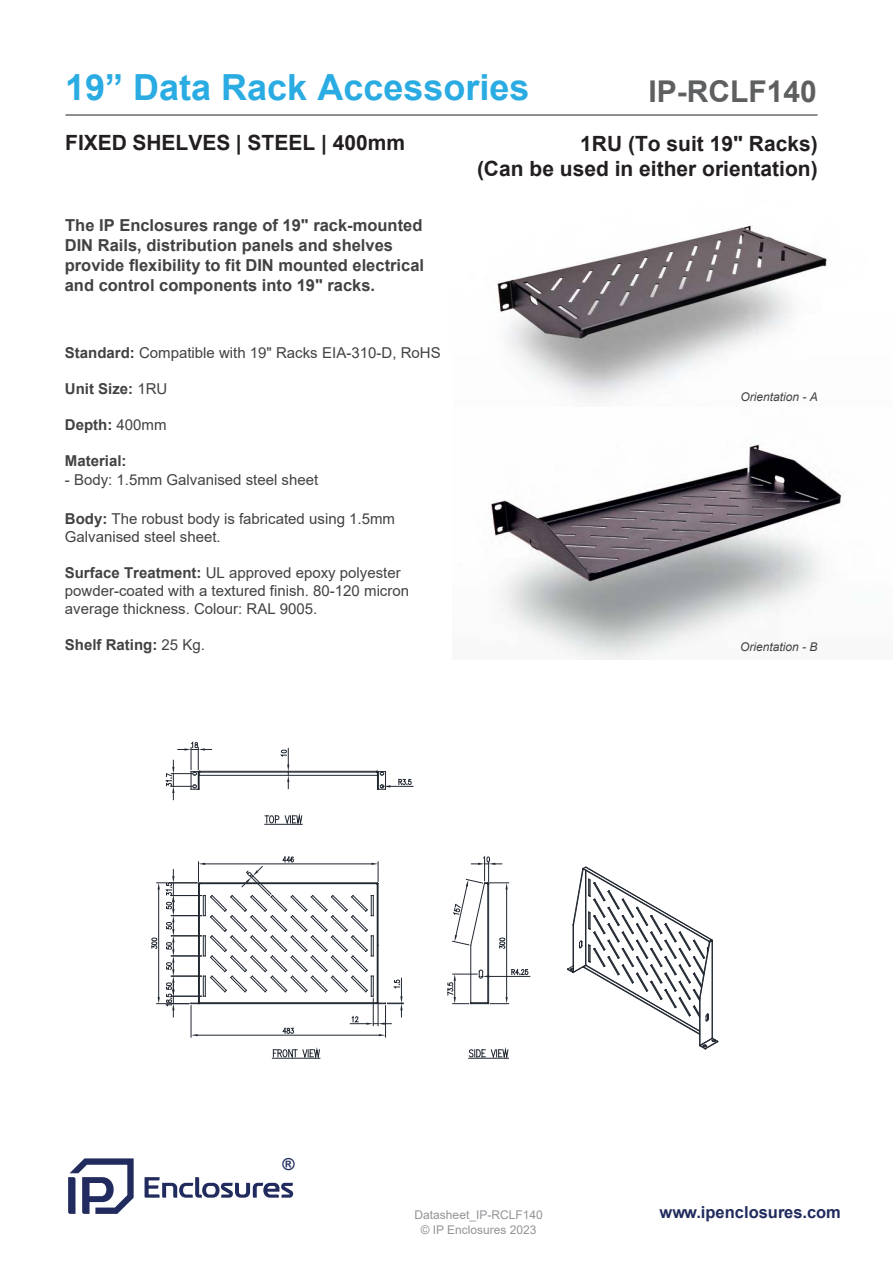
<style>
.page{position:relative;width:893px;height:1263px;background:#fff}
.page>*{position:absolute;margin:0;border:0;box-sizing:border-box;transform-origin:0 0}
.t1{font:700 36px "Arial";color:#2aace3}
.t2{font:700 30px "Arial";color:#5e5f60}
.t3{font:700 21px/25.2px "Arial";color:#231f20;text-align:right}
.t4{font:700 16.5px/19.8px "Arial";color:#434243}
.t5{font:700 16.5px "Arial";color:#212b5d}
.t6{font:15px/18px "Arial";color:#434243}
.t7{font:700 15px "Arial";color:#434243}
.t8{font:12px "Arial";color:#939498}
.t9{font:italic 12px "Arial";color:#434243}
.s1{font-weight:700}
.s2{font-weight:400}
</style>
<div class="page">
<img style="left:497px;top:225px;width:330px;height:176px">
<svg style="left:145px;top:1177px;width:148px;height:21px"></svg>
<svg style="left:68px;top:1158px;width:66px;height:56px"></svg>
<hr style="left:65px;top:115px;width:753px;height:1px;background:#231f20">
<img style="left:491px;top:444px;width:351px;height:215px">
<hr style="left:272px;top:1058px;width:48px;height:1px;background:#212831">
<svg style="left:273px;top:1049px;width:47px;height:8px"></svg>
<hr style="left:469px;top:1058px;width:39px;height:1px;background:#212831">
<svg style="left:469px;top:1049px;width:16px;height:8px"></svg>
<svg style="left:491px;top:1049px;width:18px;height:8px"></svg>
<hr style="left:265px;top:824px;width:37px;height:1px;background:#212831">
<svg style="left:265px;top:815px;width:38px;height:9px"></svg>
<hr style="left:191px;top:1006px;width:1px;height:31px;background:#212831">
<hr style="left:385px;top:1006px;width:1px;height:31px;background:#212831">
<hr style="left:157px;top:882px;width:40px;height:1px;background:#212831">
<hr style="left:157px;top:1003px;width:32px;height:1px;background:#212831">
<hr style="left:158px;top:889px;width:1px;height:108px;background:#212831">
<svg style="left:158px;top:997px;width:2px;height:7px"></svg>
<svg style="left:151px;top:937px;width:7px;height:12px"></svg>
<svg style="left:166px;top:856px;width:237px;height:180px"></svg>
<hr style="left:200px;top:772px;width:177px;height:1px;background:#212831">
<hr style="left:200px;top:771px;width:177px;height:1px;background:#212831">
<hr style="left:199px;top:775px;width:178px;height:1px;background:#212831">
<svg style="left:281px;top:748px;width:8px;height:40px"></svg>
<svg style="left:166px;top:742px;width:46px;height:58px"></svg>
<svg style="left:376px;top:771px;width:37px;height:19px"></svg>
<hr style="left:470px;top:945px;width:1px;height:58px;background:#212831">
<hr style="left:487px;top:884px;width:1px;height:119px;background:#212831">
<hr style="left:488px;top:884px;width:1px;height:119px;background:#212831">
<hr style="left:489px;top:976px;width:41px;height:1px;background:#212831">
<hr style="left:506px;top:889px;width:1px;height:108px;background:#212831">
<svg style="left:447px;top:969px;width:82px;height:35px"></svg>
<svg style="left:452px;top:856px;width:57px;height:93px"></svg>
<svg style="left:567px;top:866px;width:151px;height:184px"></svg>
<h1 class="t1" style="left:65px;top:74px;width:466px">19” Data Rack Accessories</h1>
<h2 class="t2" style="left:649px;top:80px;width:170px">IP-RCLF140</h2>
<h3 class="t3" style="left:65px;top:132px;width:341px">FIXED SHELVES | STEEL | 400mm</h3>
<p class="t4" style="left:65px;top:217px;width:361px">The IP Enclosures range of 19" rack-mounted DIN Rails, distribution panels and shelves provide flexibility to fit DIN mounted electrical and control components into 19" racks.</p>
<p class="t6" style="left:65px;top:345px;width:377px"><span class="s1">Standard:</span> Compatible with 19" Racks EIA-310-D, RoHS</p>
<p class="t7" style="left:65px;top:383px;width:104px">Unit Size: <span class="s2">1RU</span></p>
<p class="t7" style="left:65px;top:419px;width:103px">Depth: <span class="s2">400mm</span></p>
<p class="t7" style="left:65px;top:455px;width:63px">Material:</p>
<p class="t6" style="left:65px;top:472px;width:255px">- Body: 1.5mm Galvanised steel sheet</p>
<p class="t6" style="left:65px;top:511px;width:332px"><span class="s1">Body:</span> The robust body is fabricated using 1.5mm<br>Galvanised steel sheet.</p>
<p class="t6" style="left:65px;top:565px;width:346px"><span class="s1">Surface Treatment:</span> UL approved epoxy polyester powder-coated with a textured finish. 80-120 micron average thickness. Colour: RAL 9005.</p>
<p class="t7" style="left:65px;top:638px;width:142px">Shelf Rating: <span class="s2">25 Kg.</span></p>
<h3 class="t3" style="left:477px;top:133px;width:342px">1RU (To suit 19" Racks)<br>(Can be used in either orientation)</h3>
<p class="t9" style="left:741px;top:390px;width:79px">Orientation - A</p>
<p class="t9" style="left:740px;top:640px;width:79px">Orientation - B</p>
<p class="t5" style="left:283px;top:1158px;width:14px">®</p>
<p class="t8" style="left:415px;top:1210px;width:130px">Datasheet_IP-RCLF140</p>
<p class="t5" style="left:659px;top:1206px;width:183px">www.ipenclosures.com</p>
<p class="t8" style="left:421px;top:1225px;width:117px">© IP Enclosures 2023</p>
</div>
